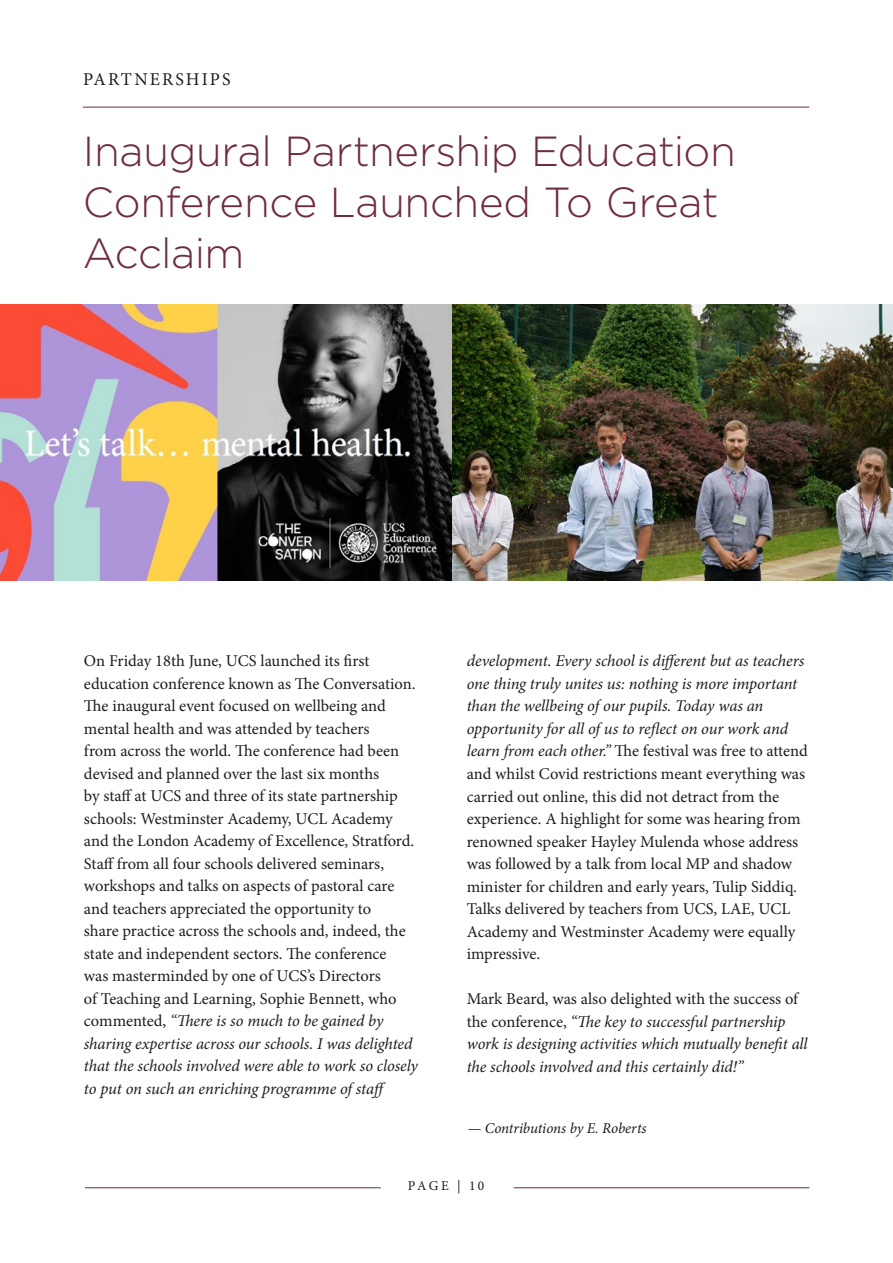
<style>
.page{position:relative;width:893px;height:1263px;background:#fff}
.page>*{position:absolute;margin:0;border:0;box-sizing:border-box;transform-origin:0 0}
.t1{font:300 42px/51px "Gotham";letter-spacing:-.01em;color:#6f2c3e}
.t2{font:18px "Minion Pro";letter-spacing:.115em;color:#1d1d1b}
.t3{font:16.5px/22.5px "Minion Pro";color:#1d1d1b}
.t4{font:italic 16.5px/22.5px "Minion Pro";letter-spacing:-.01em;color:#1d1d1b}
.t5{font:italic 15px "Minion Pro";letter-spacing:-.01em;color:#1d1d1b}
.t6{font:13.5px "Minion Pro";letter-spacing:.165em;color:#1d1d1b}
.s1{font-style:italic}
.s2{font-style:normal}
</style>
<div class="page">
<hr style="left:514px;top:1187px;width:295px;height:1px;background:#6f2c3e">
<hr style="left:85px;top:1187px;width:296px;height:1px;background:#6f2c3e">
<hr style="left:83px;top:107px;width:726px;height:1px;background:#6f2c3e">
<img style="left:452px;top:304px;width:441px;height:276px">
<svg style="left:0;top:304px;width:452px;height:276px"></svg>
<p class="t2" style="left:83px;top:68px;width:149px">PARTNERSHIPS</p>
<h1 class="t1" style="left:83px;top:125px;width:654px">Inaugural Partnership Education<br>Conference Launched To Great<br>Acclaim</h1>
<p class="t3" style="left:84px;top:650px;width:335px">On Friday 18th June, UCS launched its first education conference known as The Conversation.<br>The inaugural event focused on wellbeing and mental health and was attended by teachers<br>from across the world. The conference had been devised and planned over the last six months<br>by staff at UCS and three of its state partnership schools: Westminster Academy, UCL Academy and the London Academy of Excellence, Stratford.<br>Staff from all four schools delivered seminars, workshops and talks on aspects of pastoral care and teachers appreciated the opportunity to<br>share practice across the schools and, indeed, the state and independent sectors. The conference<br>was masterminded by one of UCS’s Directors<br>of Teaching and Learning, Sophie Bennett, who commented, <span class="s1">“There is so much to be gained by sharing expertise across our schools. I was delighted that the schools involved were able to work so closely to put on such an enriching programme of staff</span></p>
<p class="t3" style="left:467px;top:650px;width:343px"><span class="s1">development. Every school is different but as teachers one thing truly unites us: nothing is more important than the wellbeing of our pupils. Today was an opportunity for all of us to reflect on our work and learn from each other.”</span> The festival was free to attend and whilst Covid restrictions meant everything was carried out online, this did not detract from the experience. A highlight for some was hearing from renowned speaker Hayley Mulenda whose address was followed by a talk from local MP and shadow minister for children and early years, Tulip Siddiq.<br>Talks delivered by teachers from UCS, LAE, UCL Academy and Westminster Academy were equally impressive.</p>
<p class="t4" style="left:467px;top:987px;width:342px"><span class="s2">Mark Beard, was also delighted with the success of the conference,</span> “The key to successful partnership work is designing activities which mutually benefit all the schools involved and this certainly did!”</p>
<p class="t5" style="left:468px;top:1118px;width:180px">— Contributions by E. Roberts</p>
<p class="t6" style="left:408px;top:1177px;width:78px">PAGE | 10</p>
</div>
